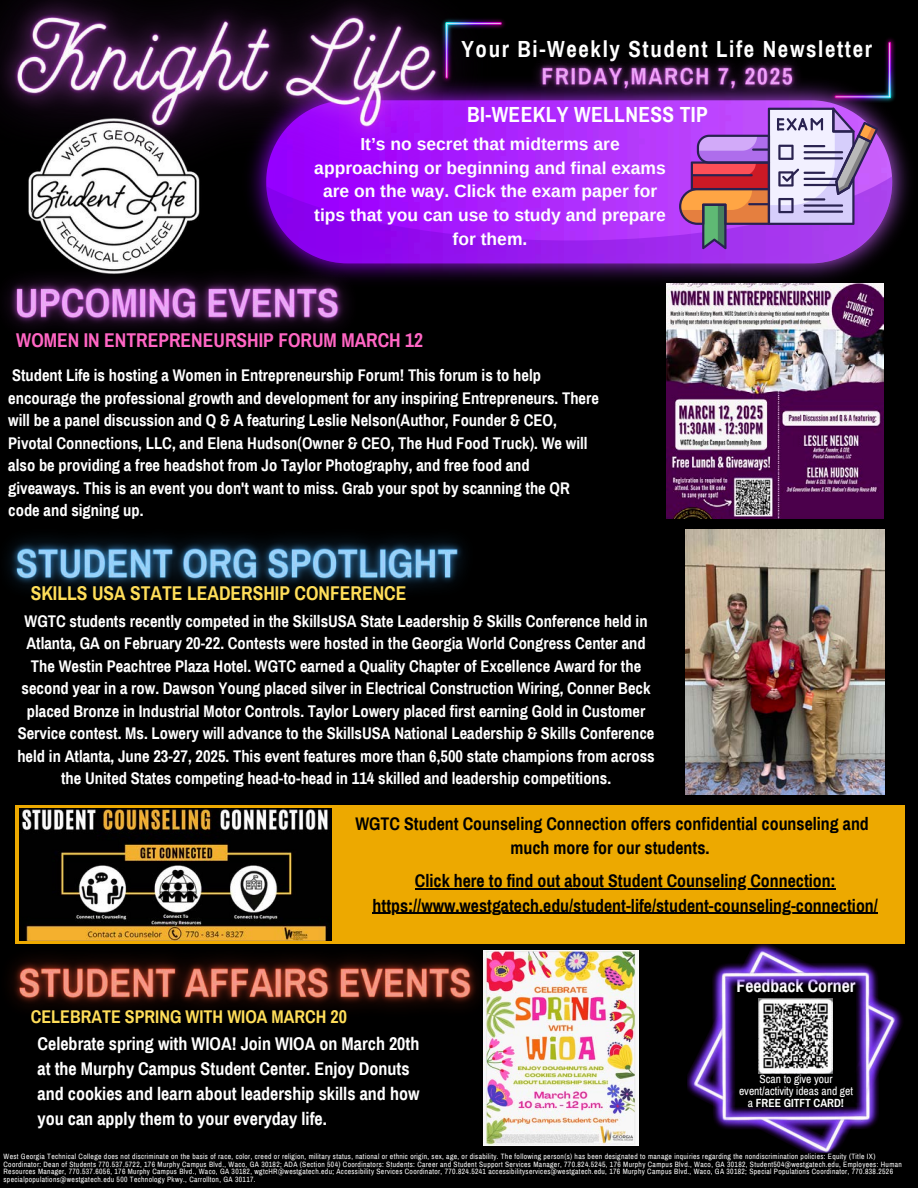
<style>
.page{position:relative;width:918px;height:1188px;background:#000}
.page>*{position:absolute;margin:0;border:0;box-sizing:border-box;transform-origin:0 0}
.t1{font:700 22.8px "Archivo Narrow";letter-spacing:.07em;color:#fff}
.t2{font:700 21.45px "Archivo Narrow";letter-spacing:.015em;color:#fff}
.t3{font:700 19.5px "Archivo Narrow";color:#ff66c4}
.t4{font:700 19.5px "Archivo Narrow";color:#ffde59}
.t5{font:700 18px/24.8px "Archivo Narrow";color:#fff}
.t6{font:700 18px "Archivo Narrow";color:#ffde59}
.t7{font:700 17.85px/24.8px "Archivo Narrow";color:#000;text-align:center}
.t8{font:700 17.7px "Archivo Narrow";color:#fff}
.t9{font:700 17.55px/23.7px "Arimo";color:#fff;text-align:center}
.t10{font:700 16.5px/22.5px "Archivo Narrow";color:#fff}
.t11{font:11.55px/11.9px "Archivo Narrow";color:#fff;text-align:center}
.t12{font:7.5px/7.5px "Archivo Narrow";letter-spacing:.045em;color:#fff}
.s1{font-weight:700}
</style>
<div class="page">
<img style="left:382px;top:83px;width:527px;height:234px">
<svg style="left:382px;top:176px;width:510px;height:87px;background:#9f2be8"></svg>
<img style="left:0;top:0;width:561px;height:250px">
<img style="left:830px;top:38px;width:65px;height:65px">
<svg style="left:835px;top:42px;width:56px;height:56px"></svg>
<img style="left:516px;top:39px;width:304px;height:77px">
<img style="left:440px;top:17px;width:67px;height:66px">
<svg style="left:445px;top:22px;width:57px;height:57px"></svg>
<img style="left:12px;top:108px;width:205px;height:130px">
<img style="left:687px;top:944px;width:216px;height:209px">
<img style="left:759px;top:998px;width:74px;height:76px">
<div style="left:15px;top:805px;width:890px;height:139px;background:#eda900"></div>
<img style="left:19px;top:808px;width:313px;height:109px">
<hr style="left:415px;top:888px;width:421px;height:1px;background:#000">
<hr style="left:373px;top:913px;width:505px;height:1px;background:#000">
<img style="left:667px;top:283px;width:217px;height:235px">
<img style="left:484px;top:951px;width:155px;height:194px">
<img style="left:685px;top:529px;width:199px;height:266px">
<svg style="left:679px;top:108px;width:199px;height:141px;background:#b074bd"></svg>
<img style="left:0;top:238px;width:382px;height:90px">
<img style="left:7px;top:538px;width:457px;height:51px">
<img style="left:10px;top:917px;width:504px;height:131px">
<h1 class="t1" style="left:462px;top:36px;width:412px">Your Bi-Weekly Student Life Newsletter</h1>
<h2 class="t2" style="left:467px;top:102px;width:242px">BI-WEEKLY WELLNESS TIP</h2>
<p class="t9" style="left:314px;top:133px;width:353px">It’s no secret that midterms are approaching or beginning and final exams are on the way. Click the exam paper for tips that you can use to study and prepare for them.</p>
<p class="t3" style="left:16px;top:328px;width:408px">WOMEN IN ENTREPRENEURSHIP FORUM MARCH 12</p>
<p class="t10" style="left:8px;top:364px;width:592px">Student Life is hosting a Women in Entrepreneurship Forum! This forum is to help encourage the professional growth and development for any inspiring Entrepreneurs. There will be a panel discussion and Q &amp; A featuring Leslie Nelson(Author, Founder &amp; CEO, Pivotal Connections, LLC, and Elena Hudson(Owner &amp; CEO, The Hud Food Truck). We will also be providing a free headshot from Jo Taylor Photography, and free food and giveaways. This is an event you don't want to miss. Grab your spot by scanning the QR code and signing up.</p>
<p class="t4" style="left:31px;top:581px;width:377px">SKILLS USA STATE LEADERSHIP CONFERENCE</p>
<p class="t10" style="left:17px;top:610px;width:639px;text-align:center">WGTC students recently competed in the SkillsUSA State Leadership &amp; Skills Conference held in Atlanta, GA on February 20-22. Contests were hosted in the Georgia World Congress Center and The Westin Peachtree Plaza Hotel. WGTC earned a Quality Chapter of Excellence Award for the second year in a row. Dawson Young placed silver in Electrical Construction Wiring, Conner Beck placed Bronze in Industrial Motor Controls. Taylor Lowery placed first earning Gold in Customer Service contest. Ms. Lowery will advance to the SkillsUSA National Leadership &amp; Skills Conference held in Atlanta, June 23-27, 2025. This event features more than 6,500 state champions from across the United States competing head-to-head in 114 skilled and leadership competitions.</p>
<p class="t7" style="left:355px;top:811px;width:515px">WGTC Student Counseling Connection offers confidential counseling and much more for our students.</p>
<p class="t7" style="left:373px;top:868px;width:507px">Click here to find out about Student Counseling Connection: https://www.westgatech.edu/student-life/student-counseling-connection/</p>
<p class="t6" style="left:31px;top:1005px;width:318px">CELEBRATE SPRING WITH WIOA MARCH 20</p>
<p class="t5" style="left:38px;top:1032px;width:384px">Celebrate spring with WIOA! Join WIOA on March 20th at the Murphy Campus Student Center. Enjoy Donuts and cookies and learn about leadership skills and how you can apply them to your everyday life.</p>
<p class="t8" style="left:737px;top:975px;width:120px">Feedback Corner</p>
<p class="t11" style="left:739px;top:1073px;width:116px">Scan to give your event/activity ideas and get a <span class="s1">FREE GITFT CARD!</span></p>
<p class="t12" style="left:4px;top:1153px;width:900px">West Georgia Technical College does not discriminate on the basis of race, color, creed or religion, military status, national or ethnic origin, sex, age, or disability. The following person(s) has been designated to manage inquiries regarding the nondiscrimination policies: Equity (Title IX)<br>Coordinator: Dean of Students 770.537.5722, 176 Murphy Campus Blvd., Waco, GA 30182; ADA (Section 504) Coordinators: Students: Career and Student Support Services Manager, 770.824.5245, 176 Murphy Campus Blvd., Waco, GA 30182, Student504@westgatech.edu, Employees: Human Resources Manager, 770.537.6056, 176 Murphy Campus Blvd., Waco, GA 30182, wgtcHR@westgatech.edu; Accessibility Services Coordinator, 770.824.5241 accessibilityservices@westgatech.edu, 176 Murphy Campus Blvd., Waco, GA 30182; Special Populations Coordinator, 770.838.2526 specialpopulations@westgatech.edu 500 Technology Pkwy., Carrollton, GA 30117.</p>
</div>
